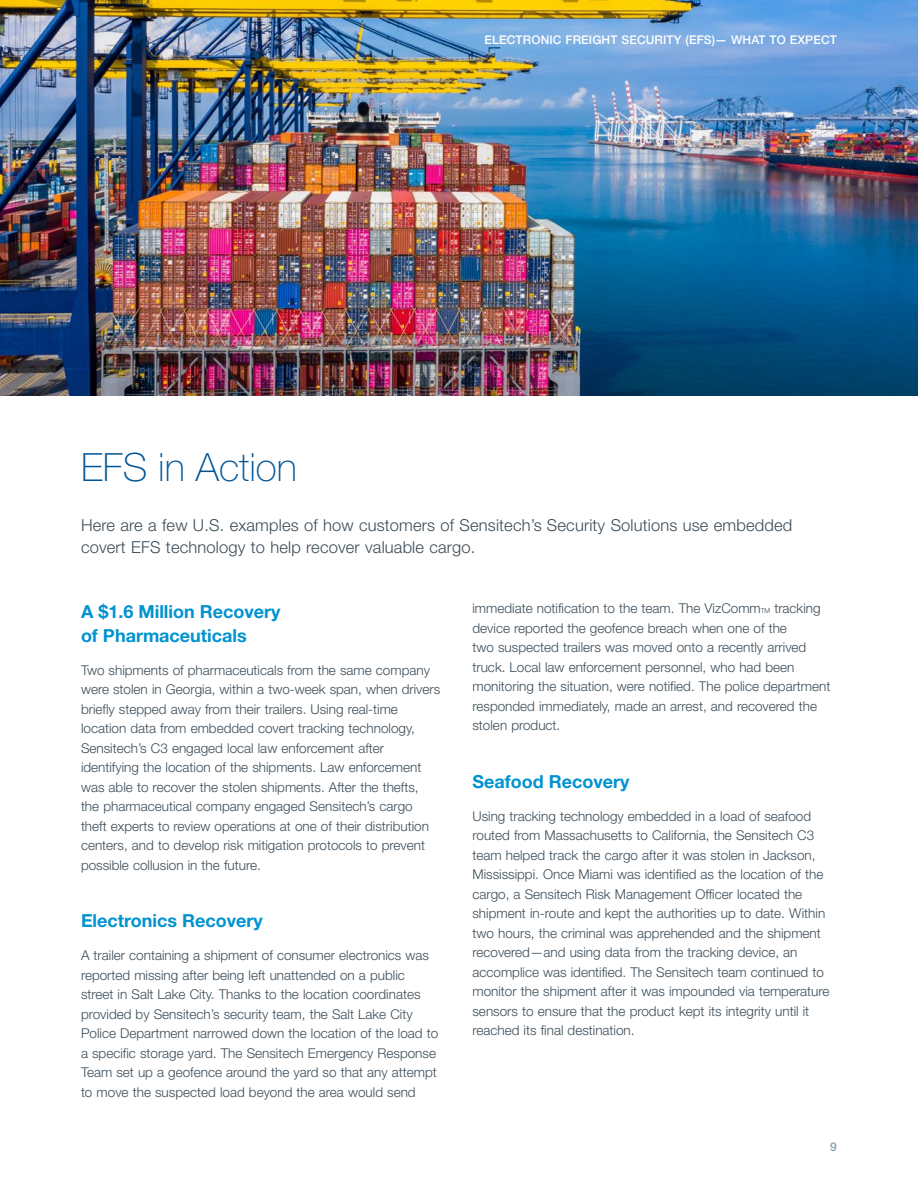
<style>
.page{position:relative;width:918px;height:1188px;background:#fff}
.page>*{position:absolute;margin:0;border:0;box-sizing:border-box;transform-origin:0 0}
.t1{font:100 39px "Helvetica Neue LT Std";color:#005596}
.t2{font:700 18px/24px "Helvetica Neue LT Std";color:#0093d0}
.t3{font:300 16.5px/22.5px "Helvetica Neue LT Std";letter-spacing:.01em;color:#3c4c58}
.t4{font:300 13.5px/19.5px "Helvetica Neue LT Std";color:#3c4c58}
.t5{font:500 12px "Helvetica Neue LT Std";letter-spacing:.01em;color:#fff}
.t6{font:500 12px "Helvetica Neue LT Std";color:#80a1b6}
.s1{font-size:6.75px}
</style>
<div class="page">
<img style="left:0;top:0;width:918px;height:396px">
<p class="t5" style="left:484px;top:33px;width:354px">ELECTRONIC FREIGHT SECURITY (EFS)— WHAT TO EXPECT</p>
<h1 class="t1" style="left:81px;top:445px;width:218px">EFS in Action</h1>
<p class="t3" style="left:81px;top:513px;width:713px">Here are a few U.S. examples of how customers of Sensitech’s Security Solutions use embedded covert EFS technology to help recover valuable cargo.</p>
<h2 class="t2" style="left:81px;top:599px;width:201px">A $1.6 Million Recovery of Pharmaceuticals</h2>
<p class="t4" style="left:81px;top:660px;width:361px">Two shipments of pharmaceuticals from the same company were stolen in Georgia, within a two-week span, when drivers briefly stepped away from their trailers. Using real-time location data from embedded covert tracking technology, Sensitech’s C3 engaged local law enforcement after identifying the location of the shipments. Law enforcement was able to recover the stolen shipments. After the thefts, the pharmaceutical company engaged Sensitech’s cargo theft experts to review operations at one of their distribution centers, and to develop risk mitigation protocols to prevent possible collusion in the future.</p>
<h2 class="t2" style="left:81px;top:909px;width:183px">Electronics Recovery</h2>
<p class="t4" style="left:81px;top:946px;width:359px">A trailer containing a shipment of consumer electronics was reported missing after being left unattended on a public street in Salt Lake City. Thanks to the location coordinates provided by Sensitech’s security team, the Salt Lake City Police Department narrowed down the location of the load to a specific storage yard. The Sensitech Emergency Response Team set up a geofence around the yard so that any attempt to move the suspected load beyond the area would send</p>
<p class="t4" style="left:472px;top:598px;width:359px">immediate notification to the team. The VizComm<span class="s1">TM</span> tracking device reported the geofence breach when one of the<br>two suspected trailers was moved onto a recently arrived truck. Local law enforcement personnel, who had been monitoring the situation, were notified. The police department responded immediately, made an arrest, and recovered the stolen product.</p>
<h2 class="t2" style="left:472px;top:769px;width:159px">Seafood Recovery</h2>
<p class="t4" style="left:472px;top:806px;width:359px">Using tracking technology embedded in a load of seafood routed from Massachusetts to California, the Sensitech C3 team helped track the cargo after it was stolen in Jackson, Mississippi. Once Miami was identified as the location of the cargo, a Sensitech Risk Management Officer located the shipment in-route and kept the authorities up to date. Within two hours, the criminal was apprehended and the shipment recovered—and using data from the tracking device, an accomplice was identified. The Sensitech team continued to monitor the shipment after it was impounded via temperature sensors to ensure that the product kept its integrity until it reached its final destination.</p>
<p class="t6" style="left:830px;top:1140px;width:8px">9</p>
</div>
